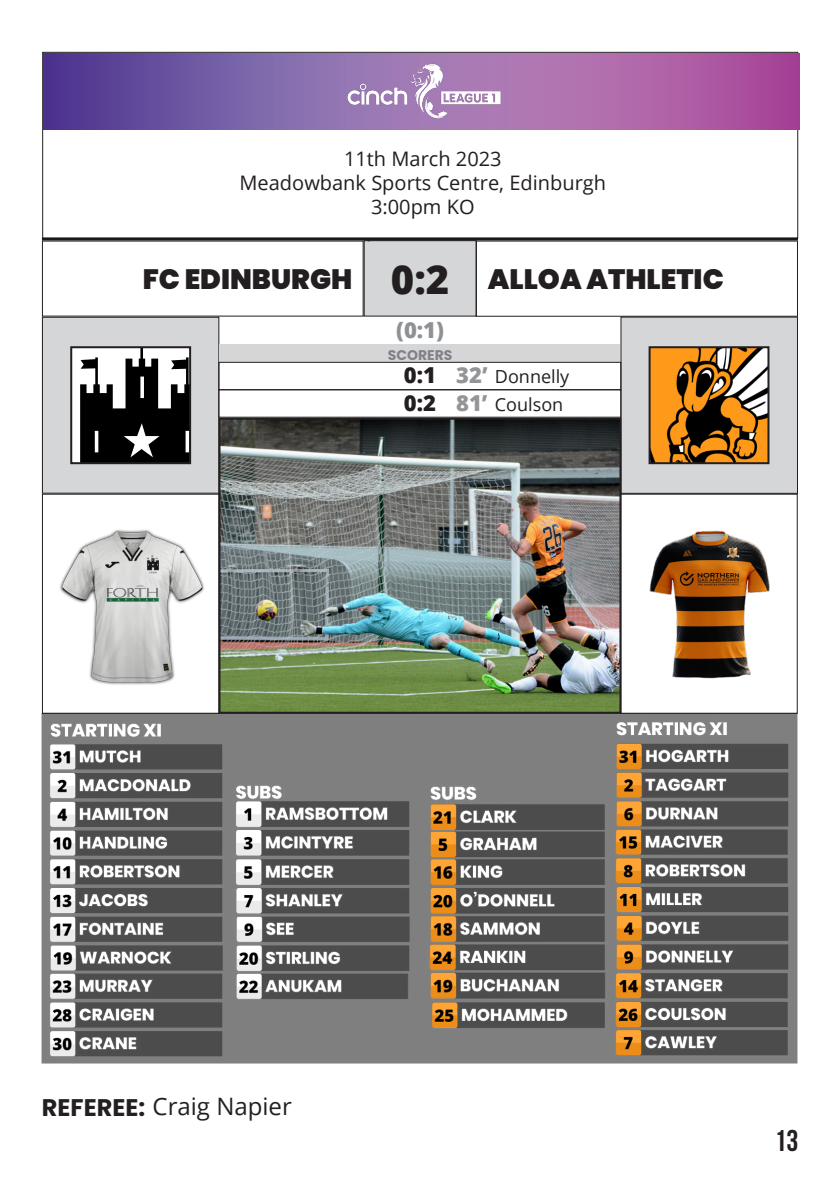
<style>
.page{position:relative;width:840px;height:1191px;background:#fff}
.page>*{position:absolute;margin:0;border:0;box-sizing:border-box;transform-origin:0 0}
.t1{font:700 30px "Bebas Neue";color:#231f20}
.t2{font:900 28px "Poppins";color:#231f20}
.t3{font:24px "Open Sans";color:#231f20}
.t4{font:700 24px "Bebas Neue";color:#231f20}
.t5{font:800 22px "Open Sans";color:#8f9194}
.t6{font:20px/24px "Open Sans";color:#231f20;text-align:center}
.t7{font:18px "Open Sans";color:#231f20}
.t8{font:700 14px "Poppins";color:#808285}
.s1{font-family:"Open Sans";font-weight:800;font-size:40px}
.s2{font-weight:800;font-size:22px}
.s3{font-weight:800;font-size:22px;color:#939598}
.s4{font-family:"Poppins";font-weight:700}
</style>
<div class="page">
<div style="left:42px;top:317px;width:177px;height:176px;background:#d5d6d8"></div>
<div style="left:42px;top:317px;width:177px;height:177px;border:1px solid #231f20"></div>
<div style="left:620px;top:317px;width:177px;height:176px;background:#d5d6d8"></div>
<div style="left:620px;top:316px;width:177px;height:178px;border:1px solid #231f20"></div>
<div style="left:71px;top:347px;width:119px;height:116px;background:#fff"></div>
<svg style="left:80px;top:349px;width:108px;height:112px"></svg>
<div style="left:70px;top:346px;width:121px;height:118px;border:2px solid #231f20"></div>
<img style="left:651px;top:349px;width:115px;height:112px">
<div style="left:648px;top:346px;width:121px;height:118px;border:2px solid #231f20"></div>
<div style="left:364px;top:241px;width:112px;height:75px;background:#d5d6d8"></div>
<div style="left:363px;top:240px;width:113px;height:76px;border:1px solid #231f20"></div>
<div style="left:42px;top:238px;width:755px;height:2px;border:1px solid #231f20"></div>
<div style="left:42px;top:240px;width:321px;height:76px;border:1px solid #231f20"></div>
<div style="left:475px;top:240px;width:322px;height:77px;border:1px solid #231f20"></div>
<img style="left:59px;top:529px;width:146px;height:156px">
<div style="left:42px;top:494px;width:177px;height:219px;border:1px solid #231f20"></div>
<img style="left:649px;top:530px;width:121px;height:149px">
<img style="left:221px;top:421px;width:397px;height:289px">
<div style="left:218px;top:418px;width:403px;height:295px;border:2px solid #231f20"></div>
<div style="left:219px;top:345px;width:401px;height:17px;background:#d5d6d8"></div>
<div style="left:218px;top:362px;width:403px;height:28px;border:1px solid #231f20"></div>
<img style="left:42px;top:713px;width:755px;height:351px">
<svg style="left:43px;top:53px;width:755px;height:76px;background:#654e9c"></svg>
<svg style="left:260px;top:54px;width:539px;height:76px;background:#a565a9"></svg>
<img style="left:336px;top:53px;width:175px;height:76px">
<div style="left:218px;top:389px;width:403px;height:29px;border:1px solid #231f20"></div>
<p class="t6" style="left:239px;top:146px;width:368px">11th March 2023<br>Meadowbank Sports Centre, Edinburgh<br>3:00pm KO</p>
<p class="t4" style="left:364px;top:238px;width:7px">`</p>
<h2 class="t2" style="left:143px;top:263px;width:582px">FC EDINBURGH <span class="s1">0:2</span> ALLOA ATHLETIC</h2>
<p class="t5" style="left:396px;top:313px;width:49px">(0:1)</p>
<p class="t8" style="left:387px;top:346px;width:66px">SCORERS</p>
<p class="t7" style="left:403px;top:364px;width:167px"><span class="s2">0:1</span> <span class="s3">32’</span> Donnelly</p>
<p class="t7" style="left:403px;top:392px;width:161px"><span class="s2">0:2</span> <span class="s3">81’</span> Coulson</p>
<p class="t3" style="left:42px;top:1089px;width:251px"><span class="s4">REFEREE:</span> Craig Napier</p>
<h1 class="t1" style="left:774px;top:1124px;width:25px">13</h1>
</div>
